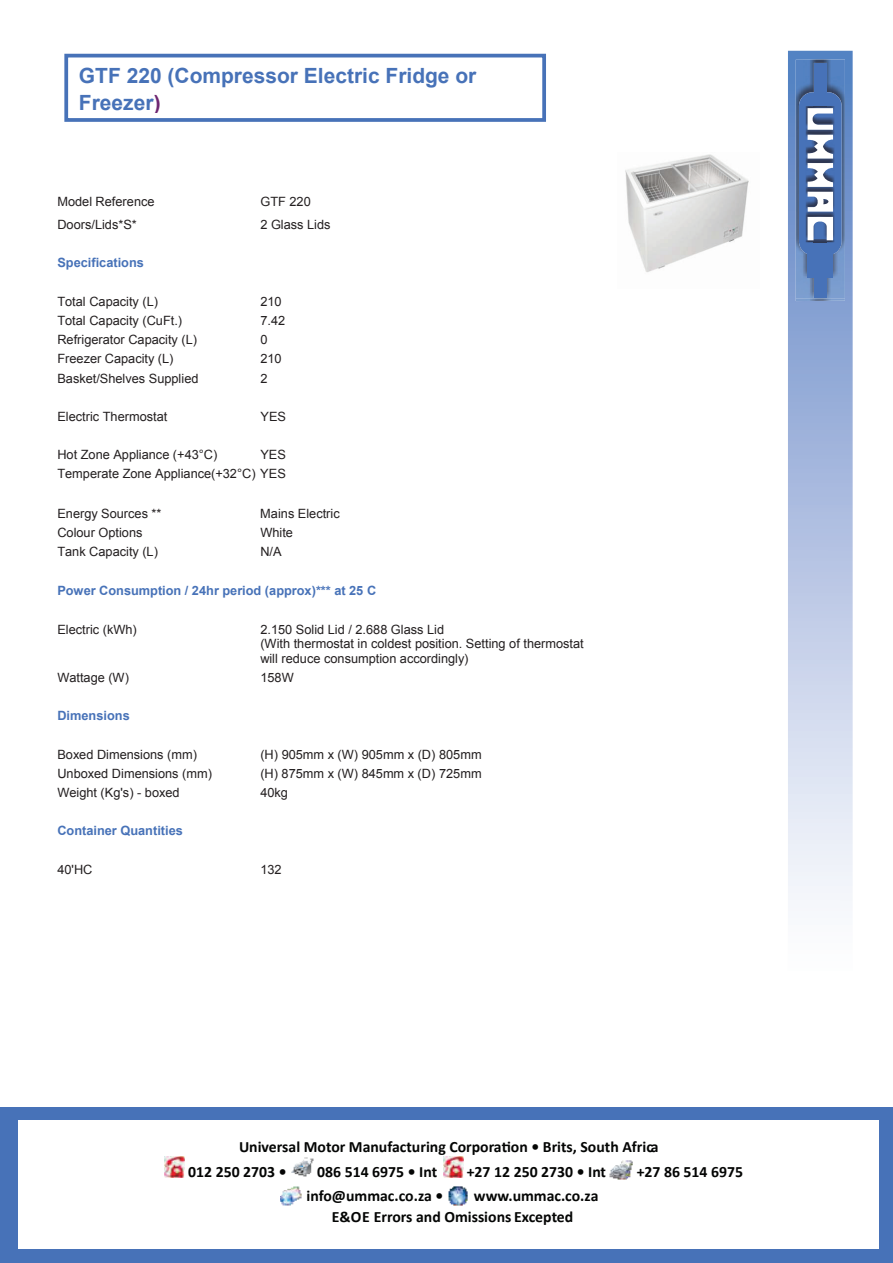
<style>
.page{position:relative;width:893px;height:1263px;background:#fff}
.page>*{position:absolute;margin:0;border:0;box-sizing:border-box;transform-origin:0 0}
.t1{font:700 21px/27.8px "Arial";color:#4772b8}
.t2{font:700 15.75px/25.5px "Calibri";color:#040504}
.t3{font:12.75px/14.7px "Arial";color:#231f20;text-align:right}
.t4{font:700 12.75px "Arial";color:#4772b8}
.s1{color:#6e2570}
</style>
<div class="page">
<div style="left:64px;top:54px;width:482px;height:68px;border:4px solid #4772b8"></div>
<img style="left:625px;top:154px;width:124px;height:118px">
<div style="left:0;top:1107px;width:893px;height:155px;background:#4772b8"></div>
<div style="left:18px;top:1120px;width:861px;height:129px;background:#fff"></div>
<img style="left:164px;top:1156px;width:21px;height:21px">
<img style="left:291px;top:1157px;width:23px;height:20px">
<img style="left:443px;top:1156px;width:20px;height:21px">
<img style="left:609px;top:1160px;width:24px;height:20px">
<svg style="left:788px;top:51px;width:65px;height:850px;background:#b4c4e3"></svg>
<img style="left:796px;top:59px;width:49px;height:242px">
<div style="left:799px;top:92px;width:43px;height:163px;background:#4772b8;border-radius:14px"></div>
<div style="left:814px;top:63px;width:13px;height:235px;background:#4772b8"></div>
<div style="left:807px;top:248px;width:26px;height:29px;background:#4772b8"></div>
<img style="left:806px;top:106px;width:28px;height:136px">
<img style="left:814px;top:106px;width:13px;height:2px">
<svg style="left:807px;top:108px;width:26px;height:134px;background:#a3afc4"></svg>
<img style="left:448px;top:1186px;width:20px;height:20px">
<img style="left:281px;top:1186px;width:21px;height:20px">
<h1 class="t1" style="left:79px;top:62px;width:399px">GTF 220 (Compressor Electric Fridge or<br>Freezer<span class="s1">)</span></h1>
<p class="t3" style="left:57px;top:194px;width:99px">Model Reference</p>
<p class="t3" style="left:260px;top:194px;width:52px">GTF 220</p>
<p class="t3" style="left:57px;top:218px;width:81px">Doors/Lids*S*</p>
<p class="t3" style="left:260px;top:218px;width:72px">2 Glass Lids</p>
<p class="t4" style="left:57px;top:254px;width:88px">Specifications</p>
<p class="t3" style="left:57px;top:294px;width:102px">Total Capacity (L)</p>
<p class="t3" style="left:260px;top:294px;width:23px">210</p>
<p class="t3" style="left:57px;top:313px;width:126px">Total Capacity (CuFt.)</p>
<p class="t3" style="left:260px;top:313px;width:26px">7.42</p>
<p class="t3" style="left:57px;top:333px;width:141px">Refrigerator Capacity (L)</p>
<p class="t3" style="left:260px;top:333px;width:9px">0</p>
<p class="t3" style="left:57px;top:352px;width:118px">Freezer Capacity (L)</p>
<p class="t3" style="left:260px;top:352px;width:23px">210</p>
<p class="t3" style="left:57px;top:371px;width:143px">Basket/Shelves Supplied</p>
<p class="t3" style="left:260px;top:371px;width:9px">2</p>
<p class="t3" style="left:57px;top:409px;width:111px">Electric Thermostat</p>
<p class="t3" style="left:261px;top:409px;width:27px">YES</p>
<p class="t3" style="left:57px;top:447px;width:161px">Hot Zone Appliance (+43°C)</p>
<p class="t3" style="left:57px;top:445px;width:230px;line-height:19.2px">YES<br>Temperate Zone Appliance(+32°C) YES</p>
<p class="t3" style="left:57px;top:506px;width:106px">Energy Sources **</p>
<p class="t3" style="left:260px;top:506px;width:81px">Mains Electric</p>
<p class="t3" style="left:57px;top:525px;width:87px">Colour Options</p>
<p class="t3" style="left:260px;top:525px;width:34px">White</p>
<p class="t3" style="left:57px;top:544px;width:102px">Tank Capacity (L)</p>
<p class="t3" style="left:260px;top:544px;width:23px">N/A</p>
<p class="t4" style="left:57px;top:582px;width:320px">Power Consumption / 24hr period (approx)*** at 25 C</p>
<p class="t3" style="left:57px;top:622px;width:81px">Electric (kWh)</p>
<p class="t3" style="left:260px;top:622px;width:325px;text-align:left">2.150 Solid Lid / 2.688 Glass Lid<br>(With thermostat in coldest position. Setting of thermostat will reduce consumption accordingly)</p>
<p class="t3" style="left:57px;top:670px;width:73px">Wattage (W)</p>
<p class="t3" style="left:260px;top:670px;width:35px">158W</p>
<p class="t4" style="left:57px;top:707px;width:74px">Dimensions</p>
<p class="t3" style="left:57px;top:747px;width:141px">Boxed Dimensions (mm)</p>
<p class="t3" style="left:260px;top:747px;width:223px">(H) 905mm x (W) 905mm x (D) 805mm</p>
<p class="t3" style="left:57px;top:766px;width:156px">Unboxed Dimensions (mm)</p>
<p class="t3" style="left:260px;top:766px;width:223px">(H) 875mm x (W) 845mm x (D) 725mm</p>
<p class="t3" style="left:57px;top:785px;width:124px">Weight (Kg's) - boxed</p>
<p class="t3" style="left:260px;top:785px;width:29px">40kg</p>
<p class="t4" style="left:57px;top:822px;width:127px">Container Quantities</p>
<p class="t3" style="left:57px;top:862px;width:37px">40'HC</p>
<p class="t3" style="left:260px;top:862px;width:23px">132</p>
<p class="t2" style="left:188px;top:1134px;width:472px;text-indent:51px">Universal Motor Manufacturing Corporation • Brits, South Africa<br>012 250 2703 •</p>
<p class="t2" style="left:317px;top:1159px;width:121px">086 514 6975 • Int</p>
<p class="t2" style="left:467px;top:1159px;width:141px">+27 12 250 2730 • Int</p>
<p class="t2" style="left:637px;top:1159px;width:108px">+27 86 514 6975</p>
<p class="t2" style="left:306px;top:1183px;width:138px">info@ummac.co.za •</p>
<p class="t2" style="left:332px;top:1185px;width:268px;line-height:21px;text-indent:142px">www.ummac.co.za<br>E&amp;OE Errors and Omissions Excepted</p>
</div>
